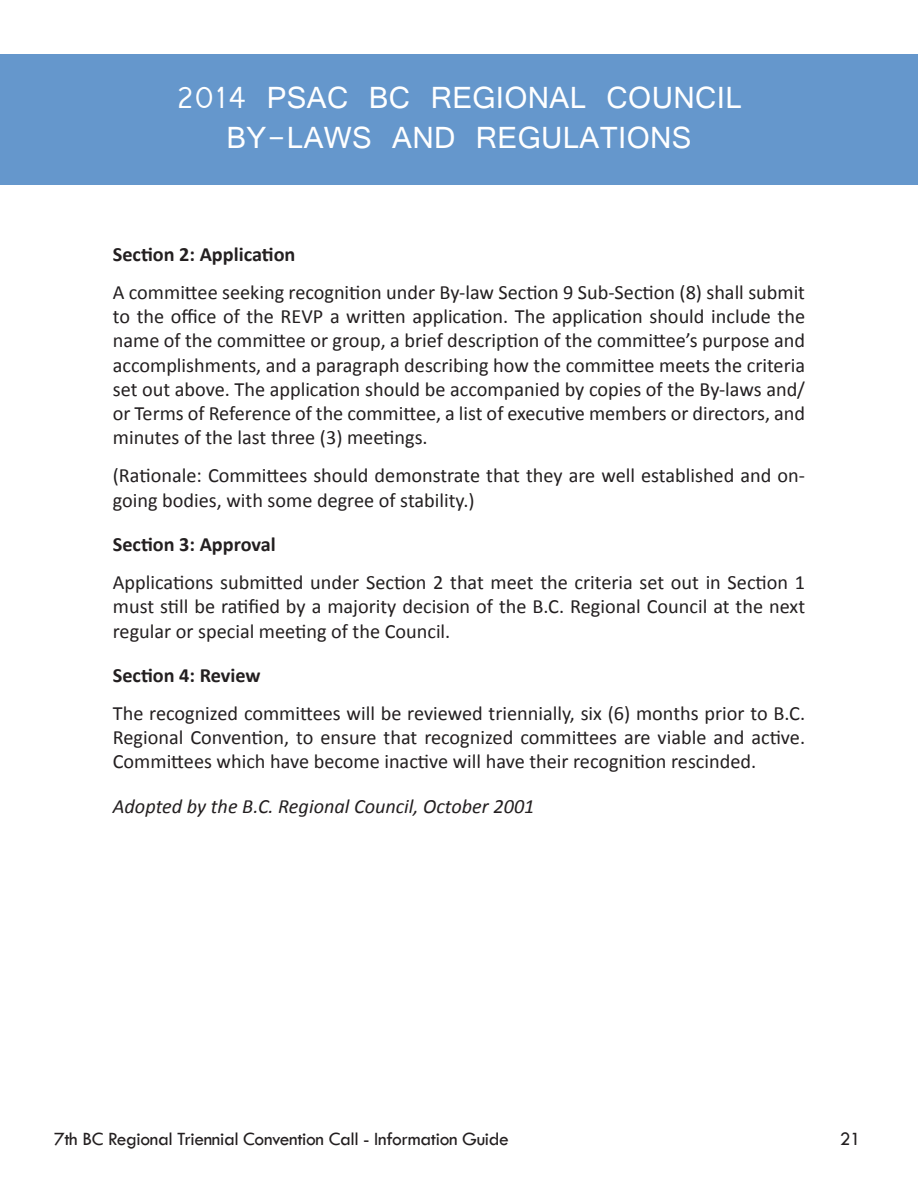
<style>
.page{position:relative;width:918px;height:1188px;background:#fff}
.page>*{position:absolute;margin:0;border:0;box-sizing:border-box;transform-origin:0 0}
.t1{font:33px "Vrinda";letter-spacing:.01em;color:#fff}
.t2{font:20.25px/24.3px "Calibri";color:#231f20;text-align:justify}
.t3{font:700 20.25px "Calibri";color:#231f20}
.t4{font:italic 20.25px "Calibri";color:#231f20}
.t5{font:19.5px "Tw Cen";letter-spacing:-.02em;color:#231f20}
</style>
<div class="page">
<div style="left:0;top:54px;width:918px;height:131px;background:#6597cc"></div>
<p class="t1" style="left:176px;top:76px;width:567px">2014 PSAC BC REGIONAL COUNCIL</p>
<p class="t1" style="left:226px;top:116px;width:467px">BY-LAWS AND REGULATIONS</p>
<p class="t3" style="left:113px;top:241px;width:184px">Section 2: Application</p>
<p class="t2" style="left:113px;top:280px;width:694px">A committee seeking recognition under By-law Section 9 Sub-Section (8) shall submit to the office of the REVP a written application. The application should include the name of the committee or group, a brief description of the committee’s purpose and accomplishments, and a paragraph describing how the committee meets the criteria set out above. The application should be accompanied by copies of the By-laws and/ or Terms of Reference of the committee, a list of executive members or directors, and minutes of the last three (3) meetings.</p>
<p class="t2" style="left:113px;top:463px;width:694px">(Rationale: Committees should demonstrate that they are well established and on&shy;going bodies, with some degree of stability.)</p>
<p class="t3" style="left:113px;top:531px;width:164px">Section 3: Approval</p>
<p class="t2" style="left:113px;top:570px;width:694px">Applications submitted under Section 2 that meet the criteria set out in Section 1 must still be ratified by a majority decision of the B.C. Regional Council at the next regular or special meeting of the Council.</p>
<p class="t3" style="left:113px;top:662px;width:149px">Section 4: Review</p>
<p class="t2" style="left:113px;top:701px;width:694px">The recognized committees will be reviewed triennially, six (6) months prior to B.C.<br>Regional Convention, to ensure that recognized committees are viable and active.<br>Committees which have become inactive will have their recognition rescinded.</p>
<p class="t4" style="left:113px;top:793px;width:423px">Adopted by the B.C. Regional Council, October 2001</p>
<p class="t5" style="left:54px;top:1127px;width:456px">7th BC Regional Triennial Convention Call - Information Guide</p>
<p class="t5" style="left:840px;top:1127px;width:23px">21</p>
</div>
